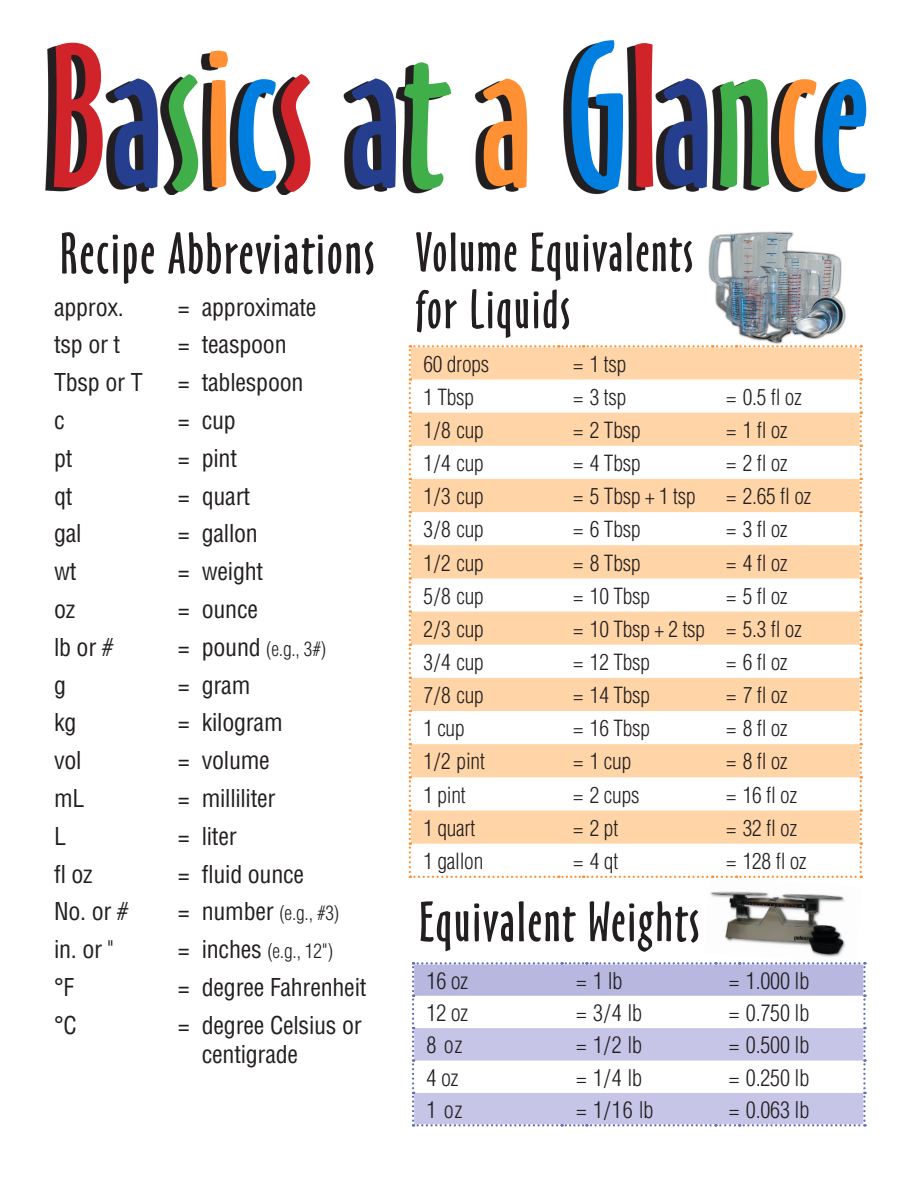
<style>
.page{position:relative;width:918px;height:1188px;background:#fff}
.page>*{position:absolute;margin:0;border:0;box-sizing:border-box;transform-origin:0 0}
.t1{font:189px "Oz Handicraft BT";color:#d1232a}
.t2{font:54px "Oz Handicraft BT";letter-spacing:.04em;color:#231f20}
.t3{font:52.5px "Oz Handicraft BT";letter-spacing:.04em;color:#231f20}
.t4{font:51px "Oz Handicraft BT";letter-spacing:.04em;color:#231f20}
.t5{font:condensed 24px/28.8px "Helvetica";letter-spacing:-.01em;color:#231f20}
.t6{font:300 condensed 22.5px "Helvetica";letter-spacing:-.01em;color:#231f20}
.t7{font:300 condensed 21.75px "Helvetica";letter-spacing:-.01em;color:#231f20}
.t8{font:300 condensed 19.5px "Helvetica";color:#231f20}
.s1{color:#253f8e}
.s2{color:#40ae49}
.s3{color:#ff9034}
.s4{color:#007fe1}
.s5{font-weight:400;font-size:24px}
</style>
<div class="page">
<img style="left:708px;top:231px;width:138px;height:113px">
<img style="left:710px;top:891px;width:136px;height:66px">
<svg style="left:409px;top:345px;width:453px;height:533px"></svg>
<svg style="left:412px;top:962px;width:454px;height:164px"></svg>
<svg style="left:45px;top:43px;width:813px;height:152px"></svg>
<p class="t1" style="left:47px;top:7px;width:824px">B<span class="s1">a</span><span class="s2">s</span><span class="s3">i</span><span class="s4">c</span>s <span class="s1">a</span><span class="s2">t</span> <span class="s3">a</span> <span class="s4">G</span>l<span class="s1">a</span><span class="s2">n</span><span class="s3">c</span><span class="s4">e</span></p>
<p class="t2" style="left:60px;top:222px;width:316px">Recipe Abbreviations</p>
<p class="t5" style="left:54px;top:292px;width:71px">approx.</p>
<p class="t5" style="left:178px;top:292px;width:13px">=</p>
<p class="t5" style="left:202px;top:292px;width:116px">approximate</p>
<p class="t5" style="left:54px;top:330px;width:68px">tsp or t</p>
<p class="t5" style="left:178px;top:330px;width:13px">=</p>
<p class="t5" style="left:202px;top:330px;width:86px">teaspoon</p>
<p class="t5" style="left:54px;top:368px;width:90px">Tbsp or T</p>
<p class="t5" style="left:178px;top:368px;width:13px">=</p>
<p class="t5" style="left:202px;top:368px;width:103px">tablespoon</p>
<p class="t5" style="left:54px;top:405px;width:12px">c</p>
<p class="t5" style="left:178px;top:405px;width:13px">=</p>
<p class="t5" style="left:202px;top:405px;width:36px">cup</p>
<p class="t5" style="left:54px;top:443px;width:20px">pt</p>
<p class="t5" style="left:178px;top:443px;width:13px">=</p>
<p class="t5" style="left:202px;top:443px;width:37px">pint</p>
<p class="t5" style="left:54px;top:481px;width:20px">qt</p>
<p class="t5" style="left:178px;top:481px;width:13px">=</p>
<p class="t5" style="left:202px;top:481px;width:50px">quart</p>
<p class="t5" style="left:54px;top:519px;width:29px">gal</p>
<p class="t5" style="left:178px;top:519px;width:13px">=</p>
<p class="t5" style="left:202px;top:519px;width:58px">gallon</p>
<p class="t5" style="left:54px;top:557px;width:24px">wt</p>
<p class="t5" style="left:178px;top:557px;width:13px">=</p>
<p class="t5" style="left:202px;top:557px;width:63px">weight</p>
<p class="t5" style="left:54px;top:594px;width:23px">oz</p>
<p class="t5" style="left:178px;top:594px;width:13px">=</p>
<p class="t5" style="left:202px;top:594px;width:58px">ounce</p>
<p class="t5" style="left:54px;top:632px;width:61px">lb or #</p>
<p class="t5" style="left:178px;top:632px;width:13px">=</p>
<p class="t8" style="left:202px;top:637px;width:126px"><span class="s5">pound</span> (e.g., 3#)</p>
<p class="t5" style="left:54px;top:670px;width:13px">g</p>
<p class="t5" style="left:178px;top:670px;width:13px">=</p>
<p class="t5" style="left:202px;top:670px;width:50px">gram</p>
<p class="t5" style="left:54px;top:708px;width:24px">kg</p>
<p class="t5" style="left:178px;top:708px;width:13px">=</p>
<p class="t5" style="left:202px;top:708px;width:82px">kilogram</p>
<p class="t5" style="left:54px;top:746px;width:29px">vol</p>
<p class="t5" style="left:178px;top:746px;width:13px">=</p>
<p class="t5" style="left:202px;top:746px;width:70px">volume</p>
<p class="t5" style="left:54px;top:783px;width:32px">mL</p>
<p class="t5" style="left:178px;top:783px;width:13px">=</p>
<p class="t5" style="left:202px;top:783px;width:75px">milliliter</p>
<p class="t5" style="left:54px;top:821px;width:13px">L</p>
<p class="t5" style="left:178px;top:821px;width:13px">=</p>
<p class="t5" style="left:202px;top:821px;width:37px">liter</p>
<p class="t5" style="left:54px;top:859px;width:40px">fl oz</p>
<p class="t5" style="left:178px;top:859px;width:13px">=</p>
<p class="t5" style="left:202px;top:859px;width:104px">fluid ounce</p>
<p class="t5" style="left:54px;top:897px;width:76px">No. or #</p>
<p class="t5" style="left:178px;top:897px;width:13px">=</p>
<p class="t8" style="left:202px;top:901px;width:139px"><span class="s5">number</span> (e.g., #3)</p>
<p class="t5" style="left:54px;top:935px;width:61px">in. or "</p>
<p class="t5" style="left:178px;top:935px;width:13px">=</p>
<p class="t8" style="left:202px;top:939px;width:133px"><span class="s5">inches</span> (e.g., 12")</p>
<p class="t5" style="left:54px;top:972px;width:22px">°F</p>
<p class="t5" style="left:178px;top:972px;width:13px">=</p>
<p class="t5" style="left:202px;top:972px;width:166px">degree Fahrenheit</p>
<p class="t5" style="left:54px;top:1010px;width:24px">°C</p>
<p class="t5" style="left:178px;top:1010px;width:13px">=</p>
<p class="t5" style="left:202px;top:1010px;width:162px">degree Celsius or centigrade</p>
<p class="t4" style="left:416px;top:223px;width:279px">Volume Equivalents</p>
<p class="t4" style="left:416px;top:280px;width:156px">for Liquids</p>
<p class="t7" style="left:423px;top:350px;width:68px">60 drops</p>
<p class="t7" style="left:574px;top:350px;width:54px">= 1 tsp</p>
<p class="t7" style="left:423px;top:383px;width:52px">1 Tbsp</p>
<p class="t7" style="left:574px;top:383px;width:54px">= 3 tsp</p>
<p class="t7" style="left:726px;top:383px;width:77px">= 0.5 fl oz</p>
<p class="t7" style="left:423px;top:416px;width:62px">1/8 cup</p>
<p class="t7" style="left:574px;top:416px;width:69px">= 2 Tbsp</p>
<p class="t7" style="left:726px;top:416px;width:63px">= 1 fl oz</p>
<p class="t7" style="left:423px;top:450px;width:62px">1/4 cup</p>
<p class="t7" style="left:574px;top:450px;width:69px">= 4 Tbsp</p>
<p class="t7" style="left:726px;top:450px;width:63px">= 2 fl oz</p>
<p class="t7" style="left:423px;top:483px;width:62px">1/3 cup</p>
<p class="t7" style="left:574px;top:483px;width:124px">= 5 Tbsp + 1 tsp</p>
<p class="t7" style="left:726px;top:483px;width:86px">= 2.65 fl oz</p>
<p class="t7" style="left:423px;top:516px;width:62px">3/8 cup</p>
<p class="t7" style="left:574px;top:516px;width:69px">= 6 Tbsp</p>
<p class="t7" style="left:726px;top:516px;width:63px">= 3 fl oz</p>
<p class="t7" style="left:423px;top:549px;width:62px">1/2 cup</p>
<p class="t7" style="left:574px;top:549px;width:69px">= 8 Tbsp</p>
<p class="t7" style="left:726px;top:549px;width:63px">= 4 fl oz</p>
<p class="t7" style="left:423px;top:582px;width:62px">5/8 cup</p>
<p class="t7" style="left:574px;top:582px;width:78px">= 10 Tbsp</p>
<p class="t7" style="left:726px;top:582px;width:63px">= 5 fl oz</p>
<p class="t7" style="left:423px;top:615px;width:62px">2/3 cup</p>
<p class="t7" style="left:574px;top:615px;width:133px">= 10 Tbsp + 2 tsp</p>
<p class="t7" style="left:726px;top:615px;width:77px">= 5.3 fl oz</p>
<p class="t7" style="left:423px;top:649px;width:62px">3/4 cup</p>
<p class="t7" style="left:574px;top:649px;width:78px">= 12 Tbsp</p>
<p class="t7" style="left:726px;top:649px;width:63px">= 6 fl oz</p>
<p class="t7" style="left:423px;top:682px;width:62px">7/8 cup</p>
<p class="t7" style="left:574px;top:682px;width:78px">= 14 Tbsp</p>
<p class="t7" style="left:726px;top:682px;width:63px">= 7 fl oz</p>
<p class="t7" style="left:423px;top:715px;width:43px">1 cup</p>
<p class="t7" style="left:574px;top:715px;width:78px">= 16 Tbsp</p>
<p class="t7" style="left:726px;top:715px;width:63px">= 8 fl oz</p>
<p class="t7" style="left:423px;top:748px;width:63px">1/2 pint</p>
<p class="t7" style="left:574px;top:748px;width:59px">= 1 cup</p>
<p class="t7" style="left:726px;top:748px;width:63px">= 8 fl oz</p>
<p class="t7" style="left:423px;top:781px;width:44px">1 pint</p>
<p class="t7" style="left:574px;top:781px;width:68px">= 2 cups</p>
<p class="t7" style="left:726px;top:781px;width:72px">= 16 fl oz</p>
<p class="t7" style="left:423px;top:814px;width:53px">1 quart</p>
<p class="t7" style="left:574px;top:814px;width:46px">= 2 pt</p>
<p class="t7" style="left:726px;top:814px;width:72px">= 32 fl oz</p>
<p class="t7" style="left:423px;top:847px;width:62px">1 gallon</p>
<p class="t7" style="left:574px;top:847px;width:46px">= 4 qt</p>
<p class="t7" style="left:726px;top:847px;width:82px">= 128 fl oz</p>
<p class="t3" style="left:419px;top:891px;width:282px">Equivalent Weights</p>
<p class="t6" style="left:427px;top:966px;width:43px">16 oz</p>
<p class="t6" style="left:576px;top:966px;width:48px">= 1 lb</p>
<p class="t6" style="left:729px;top:966px;width:82px">= 1.000 lb</p>
<p class="t6" style="left:427px;top:999px;width:43px">12 oz</p>
<p class="t6" style="left:576px;top:999px;width:67px">= 3/4 lb</p>
<p class="t6" style="left:729px;top:999px;width:82px">= 0.750 lb</p>
<p class="t6" style="left:427px;top:1031px;width:37px">8 oz</p>
<p class="t6" style="left:576px;top:1031px;width:67px">= 1/2 lb</p>
<p class="t6" style="left:729px;top:1031px;width:82px">= 0.500 lb</p>
<p class="t6" style="left:427px;top:1064px;width:33px">4 oz</p>
<p class="t6" style="left:576px;top:1064px;width:67px">= 1/4 lb</p>
<p class="t6" style="left:729px;top:1064px;width:82px">= 0.250 lb</p>
<p class="t6" style="left:427px;top:1096px;width:37px">1 oz</p>
<p class="t6" style="left:576px;top:1096px;width:78px">= 1/16 lb</p>
<p class="t6" style="left:729px;top:1096px;width:82px">= 0.063 lb</p>
</div>
